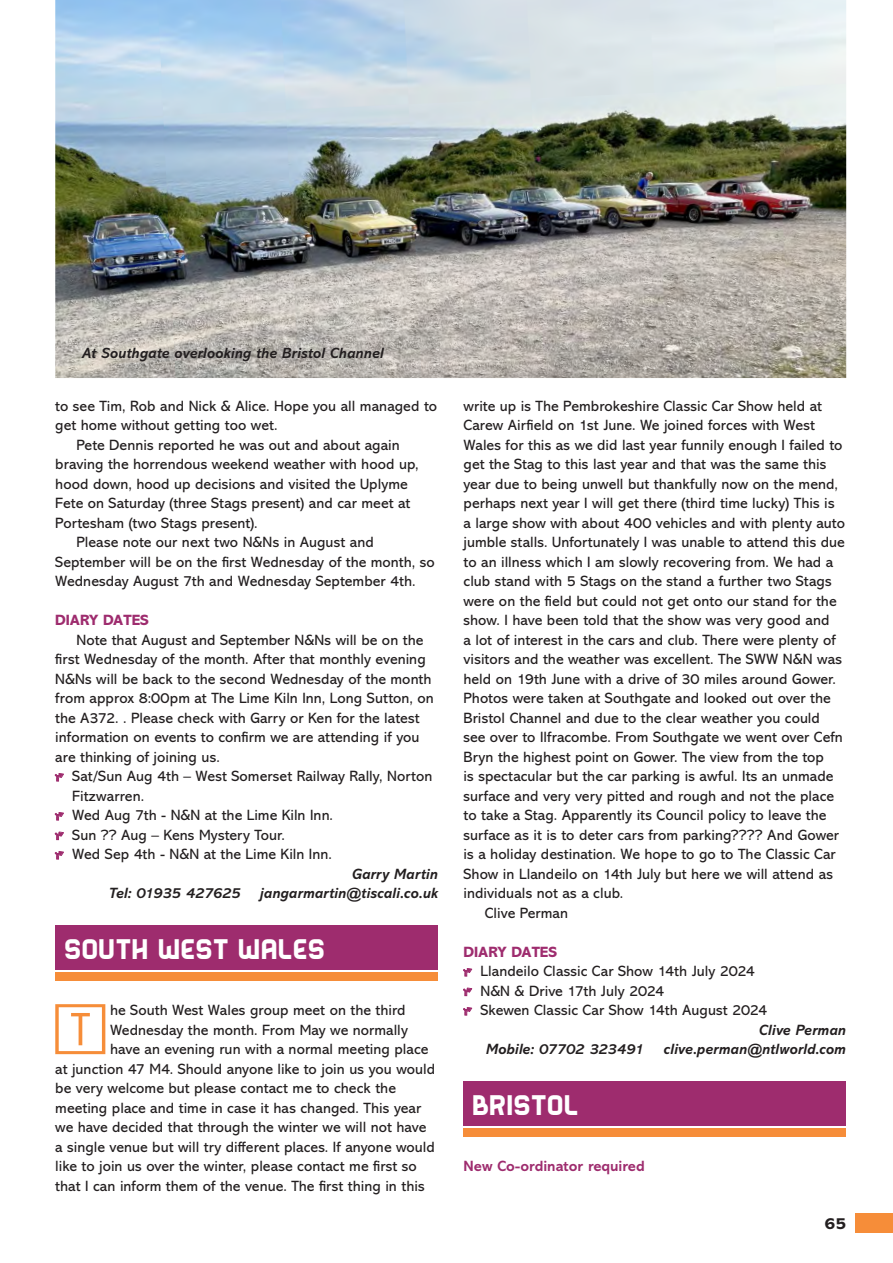
<style>
.page{position:relative;width:893px;height:1263px;background:#fff}
.page>*{position:absolute;margin:0;border:0;box-sizing:border-box;transform-origin:0 0}
.AREA_TEXT_-_Para_1{font:68.25px "Square Frame";color:#f68d39}
.BOX_-_Region_Head{font:33px "Bender Solid";color:#fff}
.t1{font:800 16.5px "Abadi MT Pro";color:#231f20}
.AREA_TEXT_-_Para_1-2{font:15px/19.5px "Abadi MT Pro";letter-spacing:.005em;color:#231f20}
.TEXT_-_Body{font:15px/19.5px "Abadi MT Pro";letter-spacing:.005em;color:#231f20}
.TEXT-_Report_Author{font:italic 700 15px "Abadi MT Pro";color:#231f20}
.TEXT_-_Captions{font:italic 700 15px "Abadi MT Pro";color:#231f20}
.Coord_heading{font:700 15px "Abadi MT Pro";color:#9e2c6e}
.TEXT_-_Diary_Date_Heading{font:800 15px "Abadi MT Pro";color:#9e2c6e}
.TEXT-_Report_Author-2{font:italic 700 15px "Abadi MT Pro";letter-spacing:-.02em;color:#231f20}
.TEXT-_Report_Author-3{font:italic 700 15px "Abadi MT Pro";letter-spacing:-.03em;color:#231f20}
</style>
<div class="page">
<div style="left:463px;top:1081px;width:383px;height:44px;background:#9e2c6e"></div>
<div style="left:463px;top:1128px;width:383px;height:8px;background:#f68d39"></div>
<div style="left:55px;top:926px;width:383px;height:44px;background:#9e2c6e"></div>
<div style="left:55px;top:972px;width:383px;height:9px;background:#f68d39"></div>
<img style="left:55px;top:0;width:791px;height:378px">
<div style="left:855px;top:1213px;width:38px;height:20px;background:#f68d39"></div>
<p class="TEXT_-_Captions" style="left:82px;top:345px;width:303px">At Southgate overlooking the Bristol Channel</p>
<p class="TEXT_-_Body" style="left:55px;top:396px;width:383px">to see Tim, Rob and Nick &amp; Alice. Hope you all managed to get home without getting too wet.</p>
<p class="TEXT_-_Body" style="left:55px;top:435px;width:365px;text-indent:21px">Pete Dennis reported he was out and about again braving the horrendous weekend weather with hood up, hood down, hood up decisions and visited the Uplyme Fete on Saturday (three Stags present) and car meet at Portesham (two Stags present).</p>
<p class="TEXT_-_Body" style="left:55px;top:532px;width:381px;text-indent:21px">Please note our next two N&amp;Ns in August and<br>September will be on the first Wednesday of the month, so<br>Wednesday August 7th and Wednesday September 4th.</p>
<p class="TEXT_-_Diary_Date_Heading" style="left:55px;top:612px;width:95px">DIARY DATES</p>
<p class="TEXT_-_Body" style="left:55px;top:630px;width:380px;text-indent:21px">Note that August and September N&amp;Ns will be on the first Wednesday of the month. After that monthly evening N&amp;Ns will be back to the second Wednesday of the month from approx 8:00pm at The Lime Kiln Inn, Long Sutton, on the A372. . Please check with Garry or Ken for the latest information on events to confirm we are attending if you are thinking of joining us.</p>
<p class="AREA_TEXT_-_Para_1-2" style="left:72px;top:766px;width:362px">Sat/Sun Aug 4th – West Somerset Railway Rally, Norton<br>Fitzwarren.</p>
<p class="AREA_TEXT_-_Para_1-2" style="left:72px;top:805px;width:262px">Wed Aug 7th - N&amp;N at the Lime Kiln Inn.</p>
<p class="AREA_TEXT_-_Para_1-2" style="left:72px;top:825px;width:214px">Sun ?? Aug – Kens Mystery Tour.</p>
<p class="AREA_TEXT_-_Para_1-2" style="left:72px;top:844px;width:261px">Wed Sep 4th - N&amp;N at the Lime Kiln Inn.</p>
<p class="TEXT-_Report_Author" style="left:352px;top:865px;width:88px">Garry Martin</p>
<p class="TEXT-_Report_Author-3" style="left:109px;top:885px;width:133px">Tel: 01935 427625</p>
<p class="TEXT-_Report_Author" style="left:260px;top:885px;width:180px">jangarmartin@tiscali.co.uk</p>
<p class="BOX_-_Region_Head" style="left:64px;top:932px;width:263px">SOUTH WEST WALES</p>
<p class="AREA_TEXT_-_Para_1" style="left:50px;top:991px;width:61px">T</p>
<p class="AREA_TEXT_-_Para_1-2" style="left:110px;top:1000px;width:297px">he South West Wales group meet on the third</p>
<p class="AREA_TEXT_-_Para_1-2" style="left:110px;top:1020px;width:299px">Wednesday the month. From May we normally</p>
<p class="AREA_TEXT_-_Para_1-2" style="left:110px;top:1039px;width:320px">have an evening run with a normal meeting place</p>
<p class="AREA_TEXT_-_Para_1-2" style="left:55px;top:1059px;width:381px">at junction 47 M4. Should anyone like to join us you would</p>
<p class="AREA_TEXT_-_Para_1-2" style="left:55px;top:1078px;width:342px">be very welcome but please contact me to check the</p>
<p class="AREA_TEXT_-_Para_1-2" style="left:55px;top:1098px;width:367px">meeting place and time in case it has changed. This year</p>
<p class="AREA_TEXT_-_Para_1-2" style="left:55px;top:1117px;width:373px">we have decided that through the winter we will not have</p>
<p class="AREA_TEXT_-_Para_1-2" style="left:55px;top:1137px;width:381px">a single venue but will try different places. If anyone would</p>
<p class="AREA_TEXT_-_Para_1-2" style="left:55px;top:1156px;width:363px">like to join us over the winter, please contact me first so</p>
<p class="AREA_TEXT_-_Para_1-2" style="left:55px;top:1176px;width:371px">that I can inform them of the venue. The first thing in this</p>
<p class="AREA_TEXT_-_Para_1-2" style="left:463px;top:396px;width:383px">write up is The Pembrokeshire Classic Car Show held at Carew Airfield on 1st June. We joined forces with West Wales for this as we did last year funnily enough I failed to get the Stag to this last year and that was the same this year due to being unwell but thankfully now on the mend, perhaps next year I will get there (third time lucky) This is a large show with about 400 vehicles and with plenty auto jumble stalls. Unfortunately I was unable to attend this due to an illness which I am slowly recovering from. We had a club stand with 5 Stags on the stand a further two Stags were on the field but could not get onto our stand for the show. I have been told that the show was very good and<br>a lot of interest in the cars and club. There were plenty of visitors and the weather was excellent. The SWW N&amp;N was held on 19th June with a drive of 30 miles around Gower.<br>Photos were taken at Southgate and looked out over the Bristol Channel and due to the clear weather you could see over to Ilfracombe. From Southgate we went over Cefn Bryn the highest point on Gower. The view from the top<br>is spectacular but the car parking is awful. Its an unmade surface and very very pitted and rough and not the place to take a Stag. Apparently its Council policy to leave the surface as it is to deter cars from parking???? And Gower is a holiday destination. We hope to go to The Classic Car Show in Llandeilo on 14th July but here we will attend as individuals not as a club.</p>
<p class="TEXT_-_Body" style="left:485px;top:903px;width:85px">Clive Perman</p>
<p class="TEXT_-_Diary_Date_Heading" style="left:463px;top:943px;width:95px">DIARY DATES</p>
<p class="AREA_TEXT_-_Para_1-2" style="left:480px;top:961px;width:276px">Llandeilo Classic Car Show 14th July 2024</p>
<p class="AREA_TEXT_-_Para_1-2" style="left:480px;top:981px;width:185px">N&amp;N &amp; Drive 17th July 2024</p>
<p class="AREA_TEXT_-_Para_1-2" style="left:480px;top:1000px;width:288px">Skewen Classic Car Show 14th August 2024</p>
<p class="TEXT-_Report_Author" style="left:759px;top:1021px;width:89px">Clive Perman</p>
<p class="TEXT-_Report_Author-2" style="left:486px;top:1041px;width:160px">Mobile: 07702 323491</p>
<p class="TEXT-_Report_Author" style="left:663px;top:1041px;width:184px">clive.perman@ntlworld.com</p>
<p class="BOX_-_Region_Head" style="left:472px;top:1088px;width:108px">BRISTOL</p>
<p class="Coord_heading" style="left:463px;top:1157px;width:183px">New Co-ordinator required</p>
<p class="t1" style="left:824px;top:1214px;width:23px">65</p>
</div>
